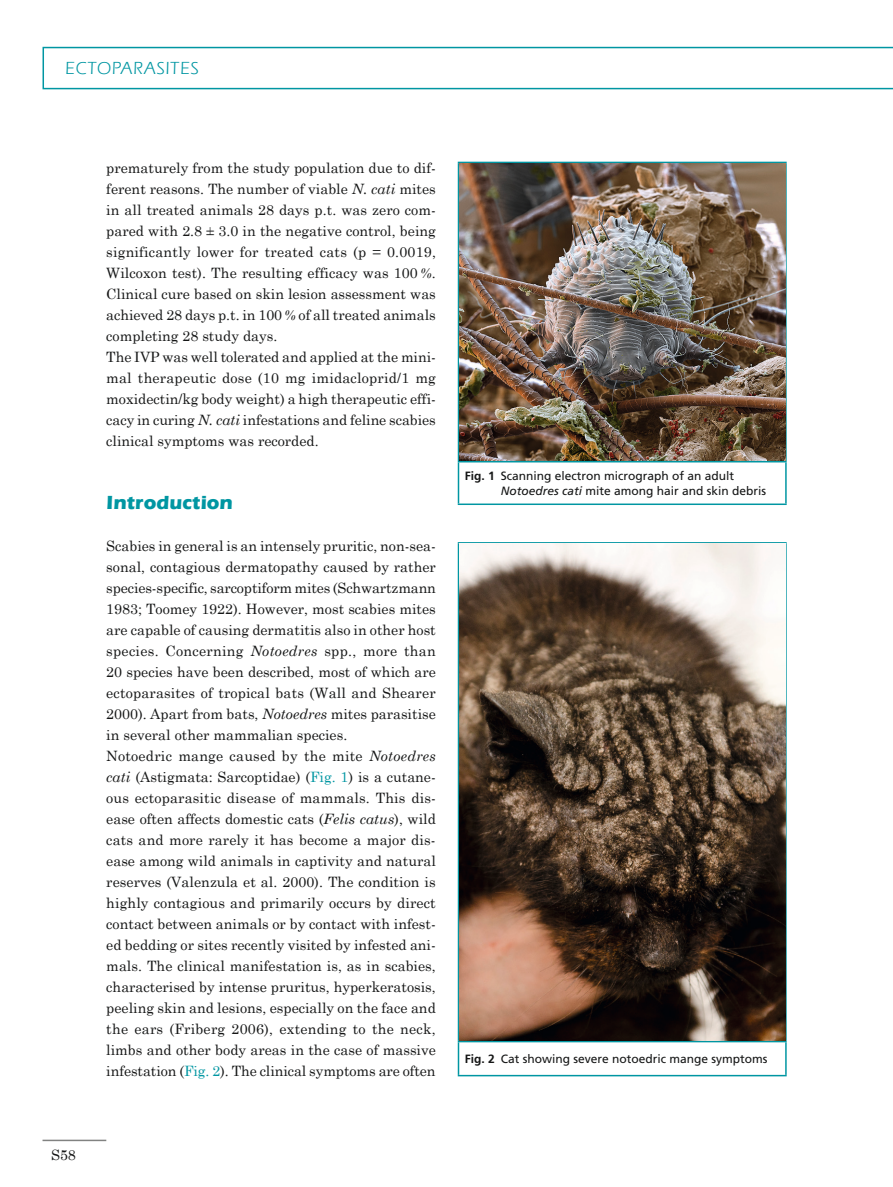
<style>
.page{position:relative;width:893px;height:1187px;background:#fff}
.page>*{position:absolute;margin:0;border:0;box-sizing:border-box;transform-origin:0 0}
.t1{font:700 19.5px "Itc Eras";color:#0096a2}
.t2{font:18px "ITC Eras Std";letter-spacing:.06em;color:#0096a2}
.t3{font:14.25px/21px "Century Schoolbook";color:#151616}
.t4{font:12px/15px "Frutiger";color:#151616}
.s1{font-style:italic}
.s2{color:#0096a2}
.s3{font-weight:700}
</style>
<div class="page">
<hr style="left:43px;top:1139px;width:63px;height:1px;background:#818281">
<svg style="left:43px;top:47px;width:850px;height:42px"></svg>
<hr style="left:458px;top:462px;width:1px;height:41px;background:#0096a2">
<hr style="left:785px;top:462px;width:2px;height:41px;background:#0096a2">
<hr style="left:458px;top:503px;width:329px;height:2px;background:#0096a2">
<hr style="left:458px;top:162px;width:329px;height:1px;background:#0096a2">
<hr style="left:458px;top:163px;width:1px;height:298px;background:#0096a2">
<hr style="left:785px;top:163px;width:2px;height:298px;background:#0096a2">
<hr style="left:458px;top:461px;width:329px;height:1px;background:#0096a2">
<img style="left:459px;top:163px;width:326px;height:298px">
<hr style="left:458px;top:1042px;width:1px;height:32px;background:#0096a2">
<hr style="left:785px;top:1042px;width:2px;height:32px;background:#0096a2">
<hr style="left:458px;top:1074px;width:329px;height:2px;background:#0096a2">
<hr style="left:458px;top:542px;width:329px;height:1px;background:#0096a2">
<hr style="left:458px;top:543px;width:1px;height:497px;background:#0096a2">
<hr style="left:785px;top:543px;width:2px;height:497px;background:#0096a2">
<hr style="left:458px;top:1040px;width:329px;height:2px;background:#0096a2">
<img style="left:459px;top:543px;width:326px;height:497px">
<p class="t2" style="left:65px;top:58px;width:115px">ECTOPARASIT</p>
<p class="t2" style="left:191px;top:58px;width:10px">S</p>
<p class="t3" style="left:51px;top:1144px;width:26px">S58</p>
<p class="t3" style="left:106px;top:157px;width:331px">prematurely from the study population due to dif&shy;ferent reasons. The number of viable <span class="s1">N. cati</span> mites in all treated animals 28 days p.t. was zero com&shy;pared with 2.8 ± 3.0 in the negative control, being significantly lower for treated cats (p = 0.0019, Wilcoxon test). The resulting efficacy was 100 <span class="s1">%</span>.<br>Clinical cure based on skin lesion assessment was achieved 28 days p.t. in 100<span class="s1">%</span> of all treated animals completing 28 study days.<br>The IVP was well tolerated and applied at the mini&shy;mal therapeutic dose (10 mg imidacloprid/1 mg moxidectin/kg body weight) a high therapeutic effi&shy;cacy in curing <span class="s1">N. cati</span> infestations and feline scabies clinical symptoms was recorded.</p>
<h1 class="t1" style="left:106px;top:491px;width:128px">Introduction</h1>
<p class="t3" style="left:106px;top:535px;width:331px">Scabies in general is an intensely pruritic, non-sea&shy;sonal, contagious dermatopathy caused by rather species-specific, sarcoptiform mites (Schwartzmann 1983; Toomey 1922). However, most scabies mites are capable of causing dermatitis also in other host species. Concerning <span class="s1">Notoedres</span> spp., more than 20 species have been described, most of which are ectoparasites of tropical bats (Wall and Shearer 2000). Apart from bats, <span class="s1">Notoedres</span> mites parasitise in several other mammalian species.<br>Notoedric mange caused by the mite <span class="s1">Notoedres cati</span> (Astigmata: Sarcoptidae) (<span class="s2">Fig. 1</span>) is a cutane&shy;ous ectoparasitic disease of mammals. This dis&shy;ease often affects domestic cats (<span class="s1">Felis catus</span>), wild cats and more rarely it has become a major dis&shy;ease among wild animals in captivity and natural reserves (Valenzula et al. 2000). The condition is highly contagious and primarily occurs by direct contact between animals or by contact with infest&shy;ed bedding or sites recently visited by infested ani&shy;mals. The clinical manifestation is, as in scabies, characterised by intense pruritus, hyperkeratosis, peeling skin and lesions, especially on the face and the ears (Friberg 2006), extending to the neck, limbs and other body areas in the case of massive infestation (<span class="s2">Fig. 2</span>). The clinical symptoms are often</p>
<p class="t4" style="left:501px;top:468px;width:267px;text-indent:-36px"><span class="s3">Fig. 1</span> Scanning electron micrograph of an adult<br><span class="s1">Notoedres cati</span> mite among hair and skin debris</p>
<p class="t4" style="left:465px;top:1051px;width:304px"><span class="s3">Fig. 2</span> Cat showing severe notoedric mange symptoms</p>
</div>
